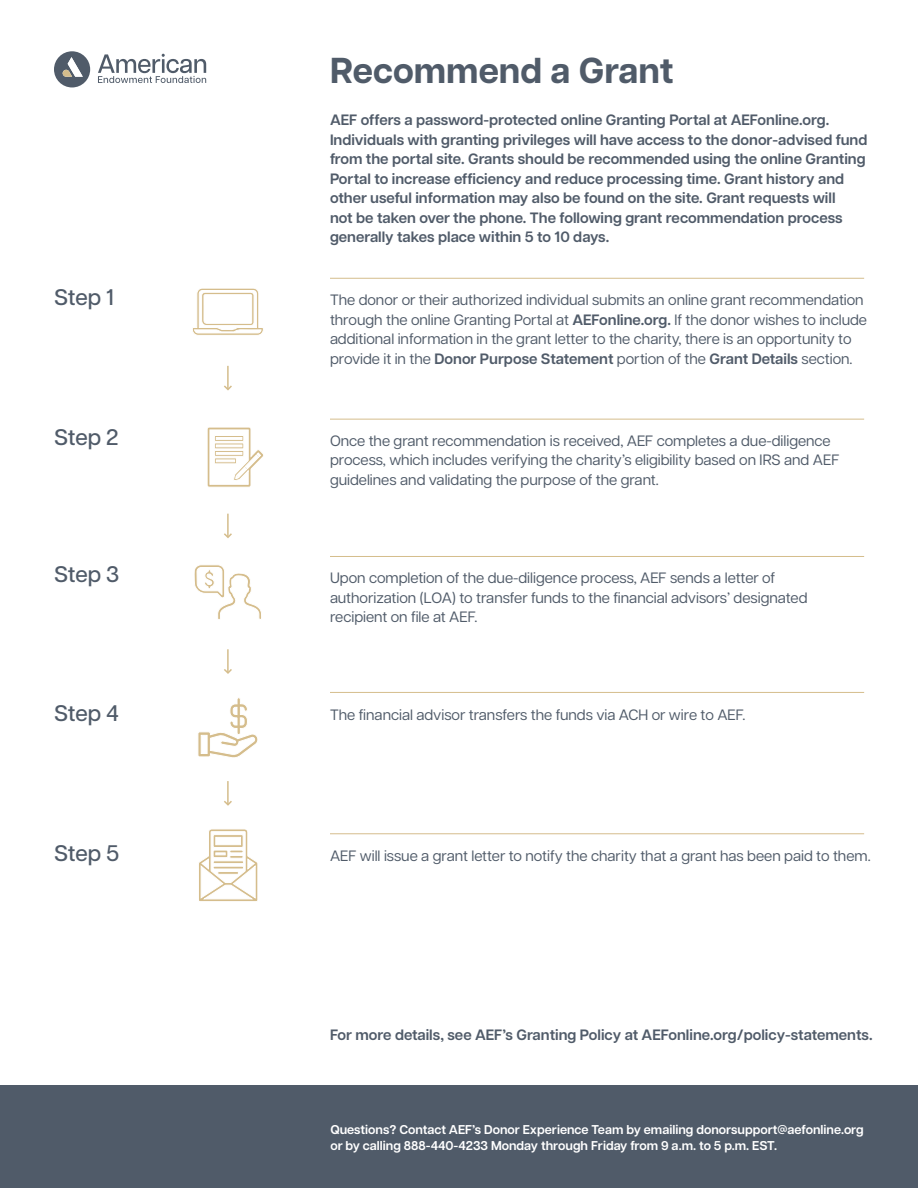
<style>
.page{position:relative;width:918px;height:1188px;background:#fff}
.page>*{position:absolute;margin:0;border:0;box-sizing:border-box;transform-origin:0 0}
.H2_Slate_Blue{font:700 36px "Articulat CF";color:#505b69}
.Quote_Blue{font:500 22.5px "Articulat CF";letter-spacing:-.005em;color:#505b69}
.Paragraph_Slate_Blue{font:15px/19.5px "Articulat CF";color:#505b69}
.Paragraph_Demi_Bold_Slate_Blue{font:600 15px/19.5px "Articulat CF";color:#505b69}
.t1{font:600 12.75px/15.8px "Articulat CF";color:#fff}
.s1{font-weight:600}
</style>
<div class="page">
<svg style="left:98px;top:54px;width:108px;height:29px"></svg>
<svg style="left:54px;top:51px;width:36px;height:36px"></svg>
<div style="left:0;top:1085px;width:918px;height:103px;background:#505b69"></div>
<svg style="left:199px;top:829px;width:59px;height:72px"></svg>
<svg style="left:194px;top:565px;width:67px;height:55px"></svg>
<svg style="left:207px;top:427px;width:57px;height:60px"></svg>
<svg style="left:192px;top:288px;width:71px;height:47px"></svg>
<svg style="left:198px;top:698px;width:60px;height:60px"></svg>
<hr style="left:330px;top:278px;width:534px;height:1px;background:#d5bd8c">
<hr style="left:330px;top:419px;width:534px;height:1px;background:#d5bd8c">
<hr style="left:330px;top:556px;width:534px;height:1px;background:#d5bd8c">
<hr style="left:330px;top:692px;width:534px;height:1px;background:#d5bd8c">
<hr style="left:330px;top:833px;width:534px;height:1px;background:#d5bd8c">
<hr style="left:227px;top:366px;width:2px;height:23px;background:#d5bd8c">
<svg style="left:224px;top:384px;width:8px;height:7px"></svg>
<hr style="left:227px;top:514px;width:2px;height:23px;background:#d5bd8c">
<svg style="left:224px;top:532px;width:8px;height:6px"></svg>
<hr style="left:227px;top:649px;width:2px;height:24px;background:#d5bd8c">
<svg style="left:224px;top:667px;width:8px;height:7px"></svg>
<hr style="left:227px;top:781px;width:2px;height:23px;background:#d5bd8c">
<svg style="left:224px;top:799px;width:8px;height:7px"></svg>
<p class="Quote_Blue" style="left:54px;top:281px;width:62px">Step 1</p>
<p class="Quote_Blue" style="left:54px;top:421px;width:66px">Step 2</p>
<p class="Quote_Blue" style="left:54px;top:558px;width:67px">Step 3</p>
<p class="Quote_Blue" style="left:54px;top:697px;width:67px">Step 4</p>
<p class="Quote_Blue" style="left:54px;top:837px;width:67px">Step 5</p>
<p class="H2_Slate_Blue" style="left:330px;top:44px;width:345px">Recommend a Grant</p>
<p class="Paragraph_Demi_Bold_Slate_Blue" style="left:330px;top:110px;width:539px">AEF offers a password-protected online Granting Portal at AEFonline.org.<br>Individuals with granting privileges will have access to the donor-advised fund from the portal site. Grants should be recommended using the online Granting Portal to increase efficiency and reduce processing time. Grant history and other useful information may also be found on the site. Grant requests will<br>not be taken over the phone. The following grant recommendation process generally takes place within 5 to 10 days.</p>
<p class="Paragraph_Slate_Blue" style="left:330px;top:289px;width:539px">The donor or their authorized individual submits an online grant recommendation through the online Granting Portal at <span class="s1">AEFonline.org.</span> If the donor wishes to include additional information in the grant letter to the charity, there is an opportunity to provide it in the <span class="s1">Donor Purpose Statement</span> portion of the <span class="s1">Grant Details</span> section.</p>
<p class="Paragraph_Slate_Blue" style="left:330px;top:430px;width:511px">Once the grant recommendation is received, AEF completes a due-diligence process, which includes verifying the charity’s eligibility based on IRS and AEF guidelines and validating the purpose of the grant.</p>
<p class="Paragraph_Slate_Blue" style="left:330px;top:568px;width:479px">Upon completion of the due-diligence process, AEF sends a letter of authorization (LOA) to transfer funds to the financial advisors’ designated recipient on file at AEF.</p>
<p class="Paragraph_Slate_Blue" style="left:330px;top:704px;width:417px">The financial advisor transfers the funds via ACH or wire to AEF.</p>
<p class="Paragraph_Slate_Blue" style="left:330px;top:845px;width:542px">AEF will issue a grant letter to notify the charity that a grant has been paid to them.</p>
<p class="Paragraph_Demi_Bold_Slate_Blue" style="left:330px;top:1024px;width:544px">For more details, see AEF’s Granting Policy at AEFonline.org/policy-statements.</p>
<p class="t1" style="left:330px;top:1121px;width:535px">Questions? Contact AEF’s Donor Experience Team by emailing donorsupport@aefonline.org or by calling 888-440-4233 Monday through Friday from 9 a.m. to 5 p.m. EST.</p>
</div>
